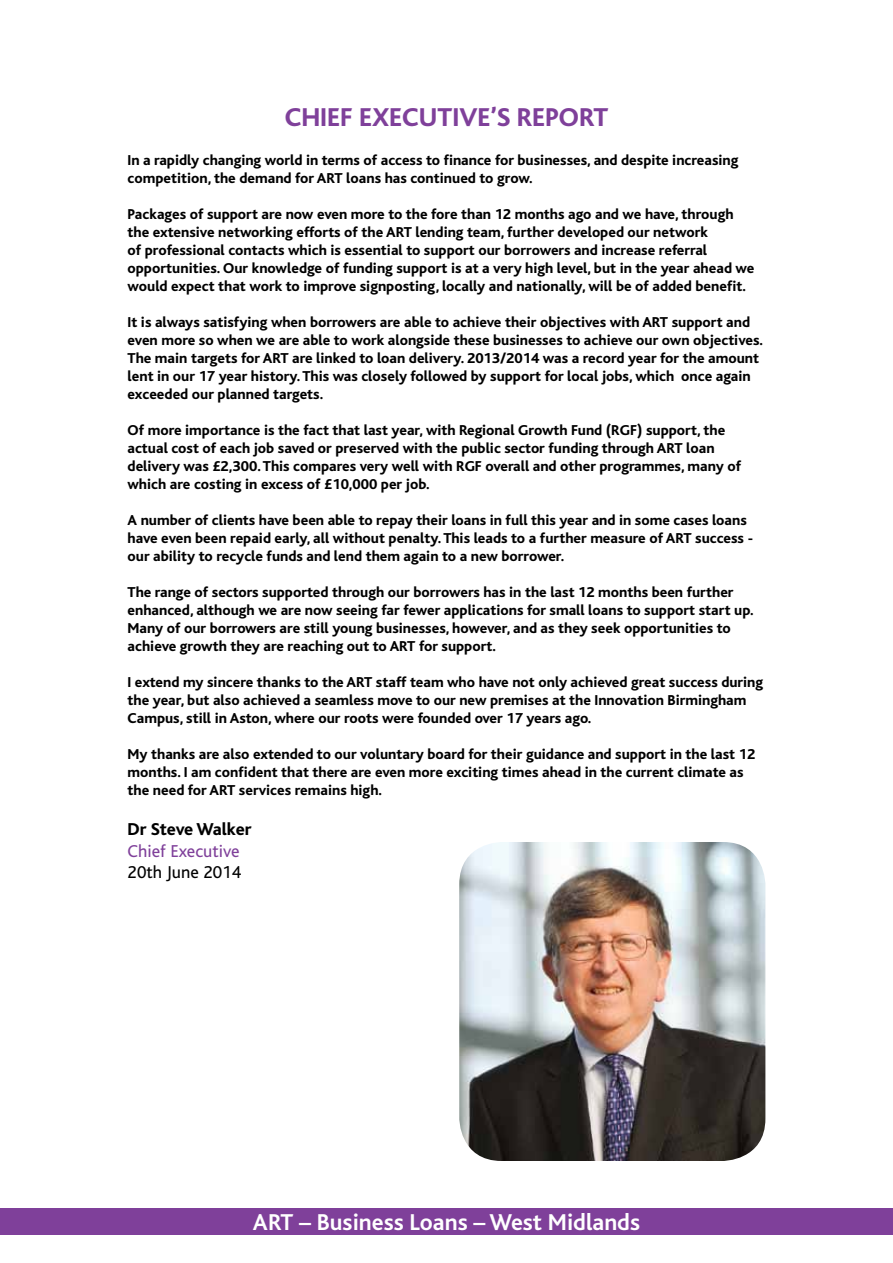
<style>
.page{position:relative;width:893px;height:1263px;background:#fff}
.page>*{position:absolute;margin:0;border:0;box-sizing:border-box;transform-origin:0 0}
.t1{font:800 27px "Bliss";color:#7f409a}
.t2{font:700 24px "Bliss";color:#fff}
.t3{font:18px "Bliss";color:#7f409a}
.t4{font:800 18px "Bliss";letter-spacing:-.005em;color:#000}
.t5{font:18px "Bliss";color:#000}
.t6{font:800 15px/18px "Bliss";color:#000}
</style>
<div class="page">
<img style="left:459px;top:842px;width:306px;height:319px">
<div style="left:0;top:1208px;width:893px;height:27px;background:#7f409a"></div>
<h1 class="t1" style="left:285px;top:103px;width:325px">CHIEF EXECUTIVE’S REPORT</h1>
<p class="t6" style="left:128px;top:152px;width:612px">In a rapidly changing world in terms of access to finance for businesses, and despite increasing competition, the demand for ART loans has continued to grow.</p>
<p class="t6" style="left:128px;top:206px;width:628px">Packages of support are now even more to the fore than 12 months ago and we have, through the extensive networking efforts of the ART lending team, further developed our network<br>of professional contacts which is essential to support our borrowers and increase referral opportunities. Our knowledge of funding support is at a very high level, but in the year ahead we would expect that work to improve signposting, locally and nationally, will be of added benefit.</p>
<p class="t6" style="left:128px;top:314px;width:637px">It is always satisfying when borrowers are able to achieve their objectives with ART support and even more so when we are able to work alongside these businesses to achieve our own objectives.<br>The main targets for ART are linked to loan delivery. 2013/2014 was a record year for the amount lent in our 17 year history. This was closely followed by support for local jobs, which once again exceeded our planned targets.</p>
<p class="t6" style="left:128px;top:422px;width:615px">Of more importance is the fact that last year, with Regional Growth Fund (RGF) support, the actual cost of each job saved or preserved with the public sector funding through ART loan delivery was £2,300. This compares very well with RGF overall and other programmes, many of which are costing in excess of £10,000 per job.</p>
<p class="t6" style="left:128px;top:512px;width:627px">A number of clients have been able to repay their loans in full this year and in some cases loans have even been repaid early, all without penalty. This leads to a further measure of ART success - our ability to recycle funds and lend them again to a new borrower.</p>
<p class="t6" style="left:128px;top:584px;width:628px">The range of sectors supported through our borrowers has in the last 12 months been further enhanced, although we are now seeing far fewer applications for small loans to support start up.<br>Many of our borrowers are still young businesses, however, and as they seek opportunities to achieve growth they are reaching out to ART for support.</p>
<p class="t6" style="left:128px;top:674px;width:637px">I extend my sincere thanks to the ART staff team who have not only achieved great success during the year, but also achieved a seamless move to our new premises at the Innovation Birmingham<br>Campus, still in Aston, where our roots were founded over 17 years ago.</p>
<p class="t6" style="left:128px;top:746px;width:629px">My thanks are also extended to our voluntary board for their guidance and support in the last 12 months. I am confident that there are even more exciting times ahead in the current climate as the need for ART services remains high.</p>
<p class="t4" style="left:128px;top:820px;width:126px">Dr Steve Walker</p>
<p class="t3" style="left:128px;top:841px;width:114px">Chief Executive</p>
<p class="t5" style="left:128px;top:863px;width:115px">20th June 2014</p>
<h2 class="t2" style="left:253px;top:1209px;width:389px">ART – Business Loans – West Midlands</h2>
</div>
